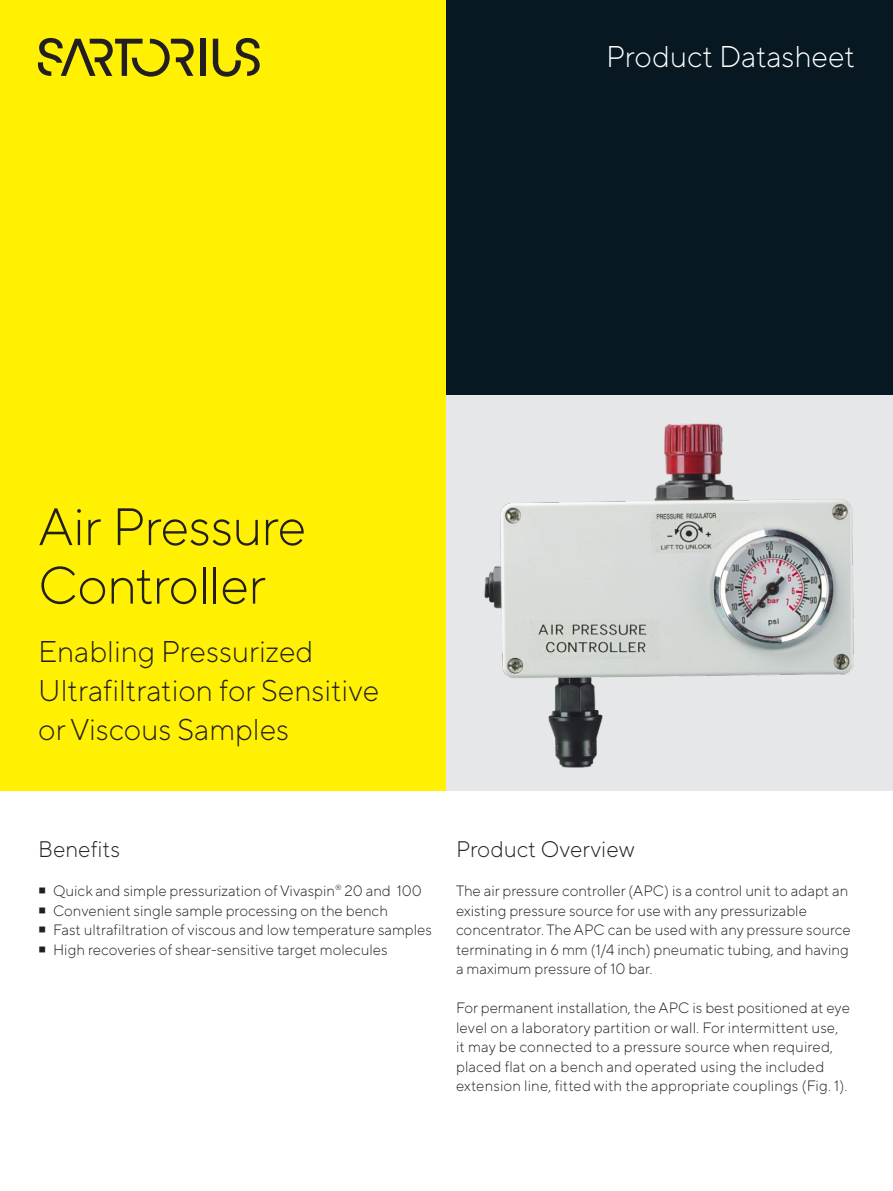
<style>
.page{position:relative;width:893px;height:1191px;background:#fff}
.page>*{position:absolute;margin:0;border:0;box-sizing:border-box;transform-origin:0 0}
.Head_01_black{font:300 52.5px/58.5px "TT Norms Pro";letter-spacing:-.015em;color:#231f20}
.Head_03_black{font:300 30px/39px "TT Norms Pro";color:#231f20}
.t1{font:300 30px "TT Norms Pro";color:#fff}
.Head_04_black{font:300 22.5px "TT Norms Pro";color:#231f20}
.Body_Light_black{font:300 15px/19.5px "TT Norms Pro";color:#231f20}
</style>
<div class="page">
<div style="left:0;top:0;width:446px;height:791px;background:#fff101"></div>
<div style="left:446px;top:0;width:447px;height:395px;background:#071822"></div>
<img style="left:446px;top:395px;width:447px;height:396px">
<div style="left:200px;top:39px;width:5px;height:37px;background:#231f20"></div>
<svg style="left:213px;top:38px;width:47px;height:39px"></svg>
<svg style="left:38px;top:38px;width:156px;height:39px"></svg>
<h2 class="t1" style="left:606px;top:35px;width:250px">Product Datasheet</h2>
<p class="Head_01_black" style="left:38px;top:493px;width:270px">Air Pressure<br>Controller</p>
<p class="Head_03_black" style="left:38px;top:630px;width:342px">Enabling Pressurized<br>Ultrafiltration for Sensitive or Viscous Samples</p>
<p class="Head_04_black" style="left:38px;top:833px;width:83px">Benefits</p>
<p class="Body_Light_black" style="left:38px;top:880px;width:385px">○ Quick and simple pressurization of Vivaspin<sup>®</sup> 20 and 100</p>
<p class="Body_Light_black" style="left:38px;top:899px;width:351px">○ Convenient single sample processing on the bench</p>
<p class="Body_Light_black" style="left:38px;top:919px;width:395px">○ Fast ultrafiltration of viscous and low temperature samples</p>
<p class="Body_Light_black" style="left:38px;top:938px;width:351px">○ High recoveries of shear-sensitive target molecules</p>
<p class="Head_04_black" style="left:456px;top:833px;width:180px">Product Overview</p>
<p class="Body_Light_black" style="left:456px;top:880px;width:396px">The air pressure controller (APC) is a control unit to adapt an existing pressure source for use with any pressurizable concentrator. The APC can be used with any pressure source terminating in 6 mm (1/4 inch) pneumatic tubing, and having a maximum pressure of 10 bar.</p>
<p class="Body_Light_black" style="left:456px;top:997px;width:395px">For permanent installation, the APC is best positioned at eye level on a laboratory partition or wall. For intermittent use, it may be connected to a pressure source when required, placed flat on a bench and operated using the included extension line, fitted with the appropriate couplings (Fig. 1).</p>
</div>
